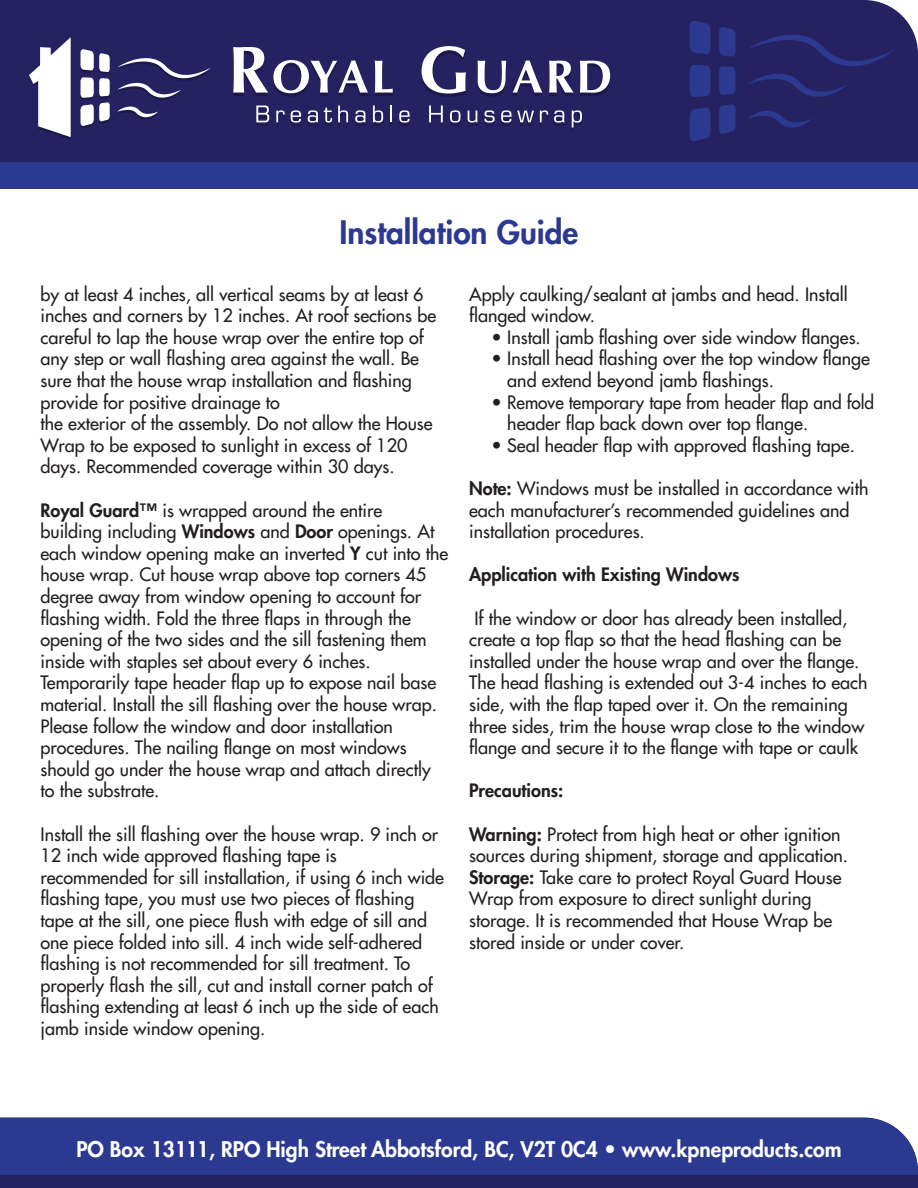
<style>
.page{position:relative;width:918px;height:1188px;background:#fff}
.page>*{position:absolute;margin:0;border:0;box-sizing:border-box;transform-origin:0 0}
.t1{font:800 31.5px "Futura LT";color:#2b3990}
.t2{font:800 21px "Futura LT";color:#fff}
.t3{font:18px/21.6px "Futura LT";color:#231f20}
.t4{font:800 18px "Futura LT";color:#231f20}
.s1{font-weight:800}
</style>
<div class="page">
<div style="left:0;top:1175px;width:918px;height:13px;background:#262262"></div>
<div style="left:0;top:1118px;width:918px;height:57px;background:#2b3990"></div>
<div style="left:0;top:0;width:918px;height:162px;background:#262262"></div>
<div style="left:0;top:162px;width:918px;height:27px;background:#2b3990"></div>
<svg style="left:690px;top:20px;width:20px;height:34px"></svg>
<svg style="left:719px;top:27px;width:17px;height:30px"></svg>
<svg style="left:690px;top:65px;width:20px;height:32px"></svg>
<svg style="left:719px;top:66px;width:17px;height:29px"></svg>
<svg style="left:690px;top:107px;width:20px;height:35px"></svg>
<svg style="left:719px;top:104px;width:17px;height:31px"></svg>
<svg style="left:747px;top:34px;width:148px;height:33px;background:#262568"></svg>
<svg style="left:747px;top:73px;width:101px;height:24px;background:#26266a"></svg>
<svg style="left:747px;top:111px;width:65px;height:17px"></svg>
<svg style="left:233px;top:47px;width:135px;height:50px"></svg>
<svg style="left:375px;top:61px;width:18px;height:35px"></svg>
<svg style="left:422px;top:46px;width:44px;height:51px"></svg>
<svg style="left:478px;top:61px;width:28px;height:36px"></svg>
<svg style="left:513px;top:60px;width:29px;height:36px"></svg>
<svg style="left:549px;top:61px;width:25px;height:35px"></svg>
<svg style="left:580px;top:61px;width:30px;height:35px"></svg>
<svg style="left:256px;top:106px;width:13px;height:20px"></svg>
<svg style="left:276px;top:110px;width:9px;height:16px"></svg>
<svg style="left:291px;top:110px;width:10px;height:16px"></svg>
<svg style="left:308px;top:110px;width:10px;height:16px"></svg>
<svg style="left:324px;top:108px;width:8px;height:18px"></svg>
<svg style="left:338px;top:106px;width:10px;height:20px"></svg>
<svg style="left:355px;top:110px;width:10px;height:16px"></svg>
<svg style="left:373px;top:106px;width:10px;height:20px"></svg>
<svg style="left:390px;top:106px;width:2px;height:20px"></svg>
<svg style="left:399px;top:110px;width:11px;height:16px"></svg>
<svg style="left:429px;top:106px;width:14px;height:20px"></svg>
<svg style="left:450px;top:110px;width:10px;height:16px"></svg>
<svg style="left:468px;top:111px;width:9px;height:15px"></svg>
<svg style="left:484px;top:110px;width:11px;height:16px"></svg>
<svg style="left:501px;top:110px;width:10px;height:16px"></svg>
<svg style="left:517px;top:111px;width:17px;height:15px"></svg>
<svg style="left:540px;top:110px;width:8px;height:16px"></svg>
<svg style="left:554px;top:110px;width:10px;height:16px"></svg>
<svg style="left:572px;top:110px;width:10px;height:21px"></svg>
<svg style="left:29px;top:37px;width:42px;height:103px"></svg>
<svg style="left:80px;top:49px;width:30px;height:80px"></svg>
<svg style="left:117px;top:58px;width:94px;height:42px;background:#3f3b72"></svg>
<svg style="left:117px;top:106px;width:41px;height:14px"></svg>
<h1 class="t1" style="left:340px;top:211px;width:240px">Installation Guide</h1>
<p class="t3" style="left:40px;top:283px;width:397px">by at least 4 inches, all vertical seams by at least 6 inches and corners by 12 inches. At roof sections be careful to lap the house wrap over the entire top of any step or wall flashing area against the wall. Be sure that the house wrap installation and flashing provide for positive drainage to<br>the exterior of the assembly. Do not allow the House Wrap to be exposed to sunlight in excess of 120 days. Recommended coverage within 30 days.</p>
<p class="t3" style="left:40px;top:499px;width:409px"><span class="s1">Royal Guard™</span> is wrapped around the entire building including <span class="s1">Windows</span> and <span class="s1">Door</span> openings. At each window opening make an inverted <span class="s1">Y</span> cut into the house wrap. Cut house wrap above top corners 45 degree away from window opening to account for flashing width. Fold the three flaps in through the opening of the two sides and the sill fastening them inside with staples set about every 6 inches.<br>Temporarily tape header flap up to expose nail base material. Install the sill flashing over the house wrap.<br>Please follow the window and door installation procedures. The nailing flange on most windows should go under the house wrap and attach directly to the substrate.</p>
<p class="t3" style="left:40px;top:823px;width:405px">Install the sill flashing over the house wrap. 9 inch or 12 inch wide approved flashing tape is recommended for sill installation, if using 6 inch wide flashing tape, you must use two pieces of flashing tape at the sill, one piece flush with edge of sill and one piece folded into sill. 4 inch wide self-adhered flashing is not recommended for sill treatment. To properly flash the sill, cut and install corner patch of flashing extending at least 6 inch up the side of each jamb inside window opening.</p>
<p class="t3" style="left:469px;top:283px;width:380px">Apply caulking/sealant at jambs and head. Install flanged window.</p>
<p class="t3" style="left:492px;top:326px;width:371px">• Install jamb flashing over side window flanges.</p>
<p class="t3" style="left:507px;top:348px;width:364px;text-indent:-16px">• Install head flashing over the top window flange and extend beyond jamb flashings.</p>
<p class="t3" style="left:507px;top:391px;width:369px;text-indent:-16px">• Remove temporary tape from header flap and fold header flap back down over top flange.</p>
<p class="t3" style="left:492px;top:434px;width:365px">• Seal header flap with approved flashing tape.</p>
<p class="t3" style="left:469px;top:477px;width:401px"><span class="s1">Note:</span> Windows must be installed in accordance with each manufacturer’s recommended guidelines and installation procedures.</p>
<p class="t4" style="left:469px;top:563px;width:272px">Application with Existing Windows</p>
<p class="t3" style="left:469px;top:607px;width:400px">If the window or door has already been installed, create a top flap so that the head flashing can be installed under the house wrap and over the flange.<br>The head flashing is extended out 3-4 inches to each side, with the flap taped over it. On the remaining three sides, trim the house wrap close to the window flange and secure it to the flange with tape or caulk</p>
<p class="t4" style="left:469px;top:779px;width:96px">Precautions:</p>
<p class="t3" style="left:469px;top:823px;width:381px"><span class="s1">Warning:</span> Protect from high heat or other ignition sources during shipment, storage and application.<br><span class="s1">Storage:</span> Take care to protect Royal Guard House Wrap from exposure to direct sunlight during storage. It is recommended that House Wrap be stored inside or under cover.</p>
<p class="t2" style="left:76px;top:1136px;width:767px">PO Box 13111, RPO High Street Abbotsford, BC, V2T 0C4 • www.kpneproducts.com</p>
</div>
